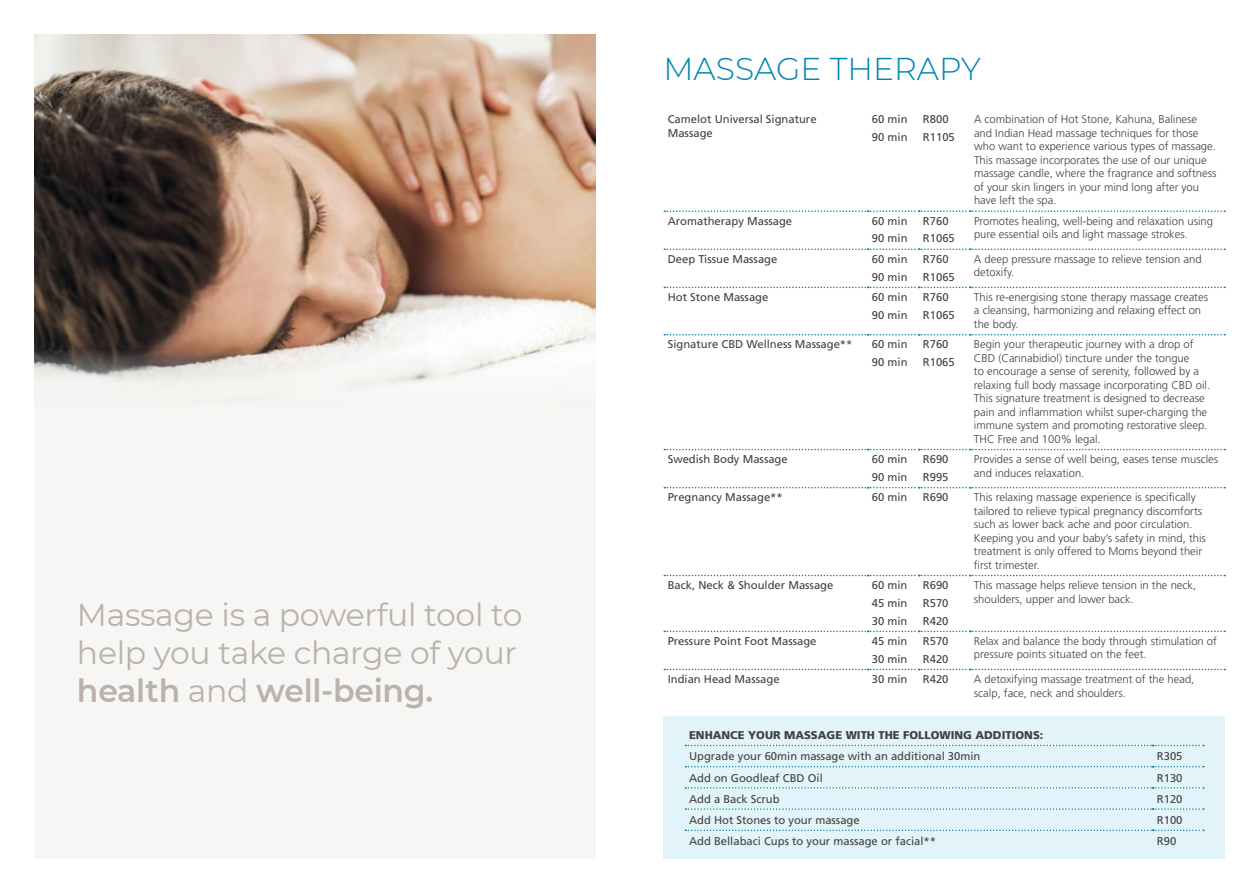
<style>
.page{position:relative;width:1259px;height:893px;background:#fff}
.page>*{position:absolute;margin:0;border:0;box-sizing:border-box;transform-origin:0 0}
.t1{font:31.5px/37.8px "Montserrat";letter-spacing:-.01em;color:#bcb1ac}
.t2{font:300 31.5px "Montserrat";color:#0085ae}
.t3{font:300 11.25px/13.5px "Frutiger LT Std";color:#414042}
.t4{font:11.25px/17.7px "Frutiger LT Std";color:#414042}
.t5{font:900 11.25px "Frutiger LT Std";color:#414042}
.s1{font-weight:600}
</style>
<div class="page">
<img style="left:34px;top:34px;width:561px;height:315px">
<div style="left:34px;top:408px;width:561px;height:451px;background:#f6f6f4"></div>
<svg style="left:34px;top:349px;width:561px;height:59px;fill:#f4f4f2"></svg>
<div style="left:663px;top:717px;width:562px;height:142px;background:#e2f4f9"></div>
<svg style="left:664px;top:210px;width:561px;height:2px"></svg>
<svg style="left:664px;top:249px;width:561px;height:1px"></svg>
<svg style="left:664px;top:287px;width:561px;height:1px"></svg>
<svg style="left:664px;top:334px;width:561px;height:1px"></svg>
<svg style="left:664px;top:449px;width:561px;height:1px"></svg>
<svg style="left:664px;top:487px;width:561px;height:1px"></svg>
<svg style="left:664px;top:575px;width:561px;height:1px"></svg>
<svg style="left:664px;top:631px;width:561px;height:1px"></svg>
<svg style="left:664px;top:669px;width:561px;height:1px"></svg>
<svg style="left:685px;top:766px;width:519px;height:1px"></svg>
<svg style="left:685px;top:787px;width:519px;height:2px"></svg>
<svg style="left:685px;top:808px;width:519px;height:2px"></svg>
<svg style="left:685px;top:829px;width:519px;height:2px"></svg>
<svg style="left:685px;top:745px;width:519px;height:1px"></svg>
<h1 class="t1" style="left:77px;top:595px;width:447px">Massage is a powerful tool to help you take charge of your <span class="s1">health</span> and <span class="s1">well-being.</span></h1>
<h1 class="t2" style="left:663px;top:47px;width:319px">MASSAGE THERAPY</h1>
<p class="t4" style="left:668px;top:113px;width:150px;line-height:13.5px">Camelot Universal Signature<br>Massage</p>
<p class="t4" style="left:872px;top:111px;width:37px">60 min<br>90 min</p>
<p class="t4" style="left:923px;top:111px;width:33px">R800<br>R1105</p>
<p class="t3" style="left:974px;top:113px;width:244px">A combination of Hot Stone, Kahuna, Balinese and Indian Head massage techniques for those who want to experience various types of massage.<br>This massage incorporates the use of our unique massage candle, where the fragrance and softness of your skin lingers in your mind long after you have left the spa.</p>
<p class="t4" style="left:668px;top:212px;width:126px">Aromatherapy Massage</p>
<p class="t4" style="left:872px;top:212px;width:37px">60 min<br>90 min</p>
<p class="t4" style="left:923px;top:212px;width:33px">R760<br>R1065</p>
<p class="t3" style="left:974px;top:214px;width:241px">Promotes healing, well-being and relaxation using pure essential oils and light massage strokes.</p>
<p class="t4" style="left:668px;top:250px;width:111px">Deep Tissue Massage</p>
<p class="t4" style="left:872px;top:250px;width:37px">60 min<br>90 min</p>
<p class="t4" style="left:923px;top:250px;width:33px">R760<br>R1065</p>
<p class="t3" style="left:974px;top:252px;width:229px">A deep pressure massage to relieve tension and detoxify.</p>
<p class="t4" style="left:668px;top:288px;width:102px">Hot Stone Massage</p>
<p class="t4" style="left:872px;top:288px;width:37px">60 min<br>90 min</p>
<p class="t4" style="left:923px;top:288px;width:33px">R760<br>R1065</p>
<p class="t3" style="left:974px;top:290px;width:235px">This re-energising stone therapy massage creates a cleansing, harmonizing and relaxing effect on the body.</p>
<p class="t4" style="left:668px;top:336px;width:186px">Signature CBD Wellness Massage**</p>
<p class="t4" style="left:872px;top:336px;width:37px">60 min<br>90 min</p>
<p class="t4" style="left:923px;top:336px;width:33px">R760<br>R1065</p>
<p class="t3" style="left:974px;top:338px;width:238px">Begin your therapeutic journey with a drop of CBD (Cannabidiol) tincture under the tongue<br>to encourage a sense of serenity, followed by a relaxing full body massage incorporating CBD oil.<br>This signature treatment is designed to decrease pain and inflammation whilst super-charging the immune system and promoting restorative sleep.<br>THC Free and 100% legal.</p>
<p class="t4" style="left:668px;top:450px;width:122px">Swedish Body Massage</p>
<p class="t4" style="left:872px;top:450px;width:37px">60 min<br>90 min</p>
<p class="t4" style="left:923px;top:450px;width:27px">R690<br>R995</p>
<p class="t3" style="left:974px;top:453px;width:246px">Provides a sense of well being, eases tense muscles and induces relaxation.</p>
<p class="t4" style="left:667px;top:488px;width:117px">Pregnancy Massage**</p>
<p class="t4" style="left:872px;top:488px;width:37px">60 min</p>
<p class="t4" style="left:923px;top:488px;width:27px">R690</p>
<p class="t3" style="left:974px;top:491px;width:233px">This relaxing massage experience is specifically tailored to relieve typical pregnancy discomforts such as lower back ache and poor circulation.<br>Keeping you and your baby’s safety in mind, this treatment is only offered to Moms beyond their first trimester.</p>
<p class="t4" style="left:667px;top:576px;width:167px">Back, Neck &amp; Shoulder Massage</p>
<p class="t4" style="left:872px;top:576px;width:37px;text-align:justify">60 min 45 min 30 min</p>
<p class="t4" style="left:923px;top:576px;width:27px;text-align:justify">R690<br>R570<br>R420</p>
<p class="t3" style="left:974px;top:579px;width:224px">This massage helps relieve tension in the neck, shoulders, upper and lower back.</p>
<p class="t4" style="left:667px;top:632px;width:150px">Pressure Point Foot Massage</p>
<p class="t4" style="left:872px;top:632px;width:37px">45 min<br>30 min</p>
<p class="t4" style="left:923px;top:632px;width:27px">R570<br>R420</p>
<p class="t3" style="left:974px;top:634px;width:244px">Relax and balance the body through stimulation of pressure points situated on the feet.</p>
<p class="t4" style="left:667px;top:670px;width:113px">Indian Head Massage</p>
<p class="t4" style="left:872px;top:670px;width:37px">30 min</p>
<p class="t4" style="left:923px;top:670px;width:27px">R420</p>
<p class="t3" style="left:974px;top:672px;width:222px">A detoxifying massage treatment of the head, scalp, face, neck and shoulders.</p>
<p class="t5" style="left:689px;top:728px;width:356px">ENHANCE YOUR MASSAGE WITH THE FOLLOWING ADDITIONS:</p>
<p class="t4" style="left:689px;top:748px;width:293px">Upgrade your 60min massage with an additional 30min</p>
<p class="t4" style="left:1157px;top:748px;width:27px">R305</p>
<p class="t4" style="left:689px;top:769px;width:135px">Add on Goodleaf CBD Oil</p>
<p class="t4" style="left:1157px;top:769px;width:27px">R130</p>
<p class="t4" style="left:689px;top:790px;width:92px">Add a Back Scrub</p>
<p class="t4" style="left:1157px;top:790px;width:27px">R120</p>
<p class="t4" style="left:689px;top:811px;width:172px">Add Hot Stones to your massage</p>
<p class="t4" style="left:1157px;top:811px;width:27px">R100</p>
<p class="t4" style="left:689px;top:832px;width:248px">Add Bellabaci Cups to your massage or facial**</p>
<p class="t4" style="left:1157px;top:832px;width:21px">R90</p>
</div>
